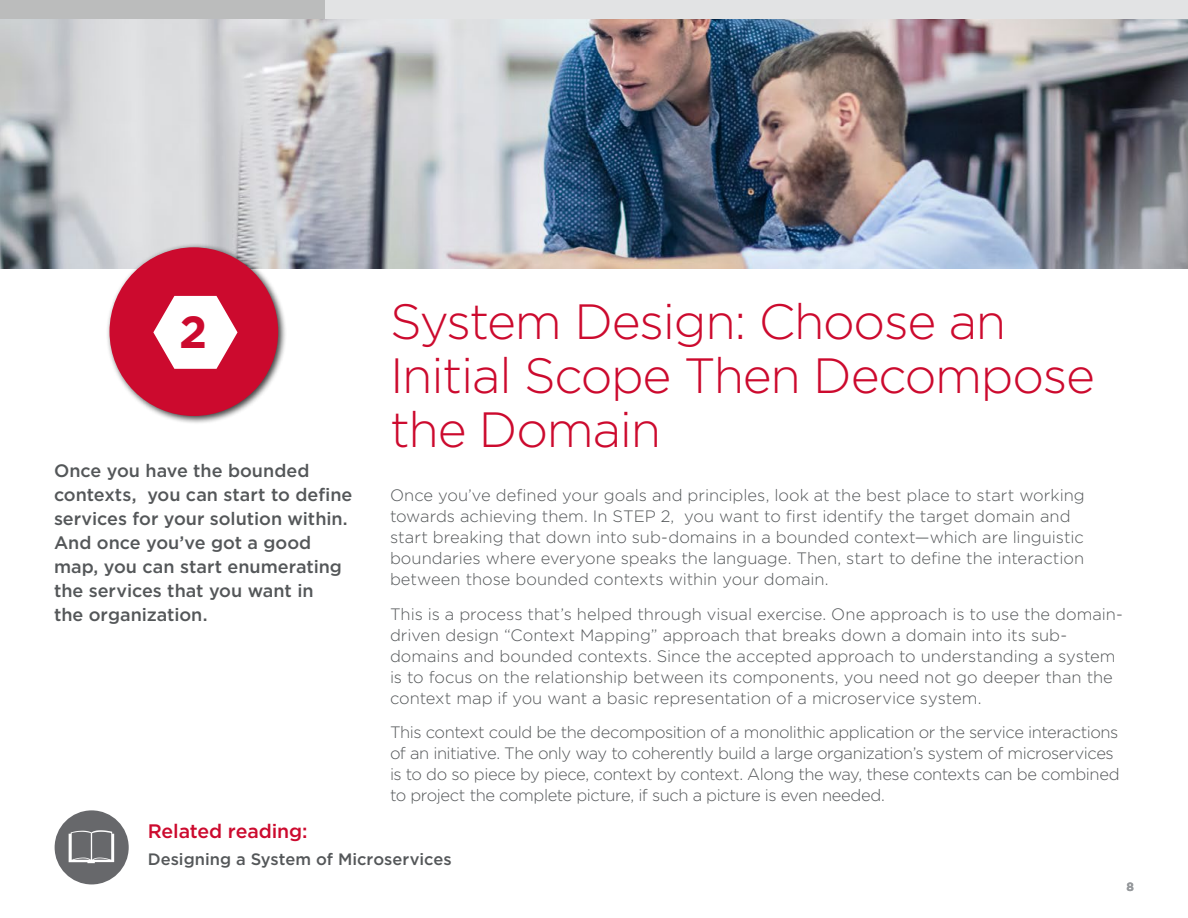
<style>
.page{position:relative;width:1188px;height:918px;background:#fff}
.page>*{position:absolute;margin:0;border:0;box-sizing:border-box;transform-origin:0 0}
.t1{font:300 49.5px/54px "Gotham";letter-spacing:-.025em;color:#cc0a2e}
.t2{font:700 45px "Gotham";color:#cc0a2e}
.t3{font:500 19.5px "Gotham";letter-spacing:-.01em;color:#cc0a2e}
.t4{font:500 18px/24px "Gotham";color:#545759}
.t5{font:300 16.5px/21px "Gotham";letter-spacing:-.01em;color:#545759}
.t6{font:300 16.5px/21px "Gotham";letter-spacing:-.03em;color:#545759}
.t7{font:500 16.5px "Gotham";color:#545759}
.t8{font:700 12px "Gotham";color:#96999c}
</style>
<div class="page">
<div style="left:0;top:0;width:325px;height:20px;background:#bbbcbc"></div>
<div style="left:325px;top:0;width:863px;height:20px;background:#e2e3e4"></div>
<img style="left:0;top:20px;width:1188px;height:249px">
<div style="left:105px;top:243px;width:182px;height:182px;background:#000;opacity:.75"></div>
<div style="left:110px;top:247px;width:168px;height:169px;background:#cc0a2e;border-radius:50%"></div>
<svg style="left:153px;top:296px;width:85px;height:73px"></svg>
<div style="left:55px;top:810px;width:74px;height:74px;background:#67686b;border-radius:50%"></div>
<svg style="left:69px;top:830px;width:45px;height:33px"></svg>
<h2 class="t2" style="left:179px;top:302px;width:30px">2</h2>
<p class="t4" style="left:54px;top:458px;width:300px">Once you have the bounded contexts, you can start to define services for your solution within.<br>And once you’ve got a good map, you can start enumerating the services that you want in<br>the organization.</p>
<h1 class="t1" style="left:390px;top:293px;width:707px">System Design: Choose an<br>Initial Scope Then Decompose the Domain</h1>
<p class="t5" style="left:390px;top:485px;width:696px">Once you’ve defined your goals and principles, look at the best place to start working towards achieving them. In STEP 2, you want to first identify the target domain and start breaking that down into sub-domains in a bounded context—which are linguistic boundaries where everyone speaks the language. Then, start to define the interaction between those bounded contexts within your domain.</p>
<p class="t5" style="left:390px;top:603px;width:735px">This is a process that’s helped through visual exercise. One approach is to use the domain&shy;driven design “Context Mapping” approach that breaks down a domain into its sub&shy;domains and bounded contexts. Since the accepted approach to understanding a system is to focus on the relationship between its components, you need not go deeper than the context map if you want a basic representation of a microservice system.</p>
<p class="t6" style="left:390px;top:722px;width:731px">This context could be the decomposition of a monolithic application or the service interactions of an initiative. The only way to coherently build a large organization’s system of microservices is to do so piece by piece, context by context. Along the way, these contexts can be combined to project the complete picture, if such a picture is even needed.</p>
<p class="t3" style="left:148px;top:818px;width:161px">Related reading:</p>
<p class="t7" style="left:148px;top:848px;width:306px">Designing a System of Microservices</p>
<p class="t8" style="left:1126px;top:879px;width:9px">8</p>
</div>
